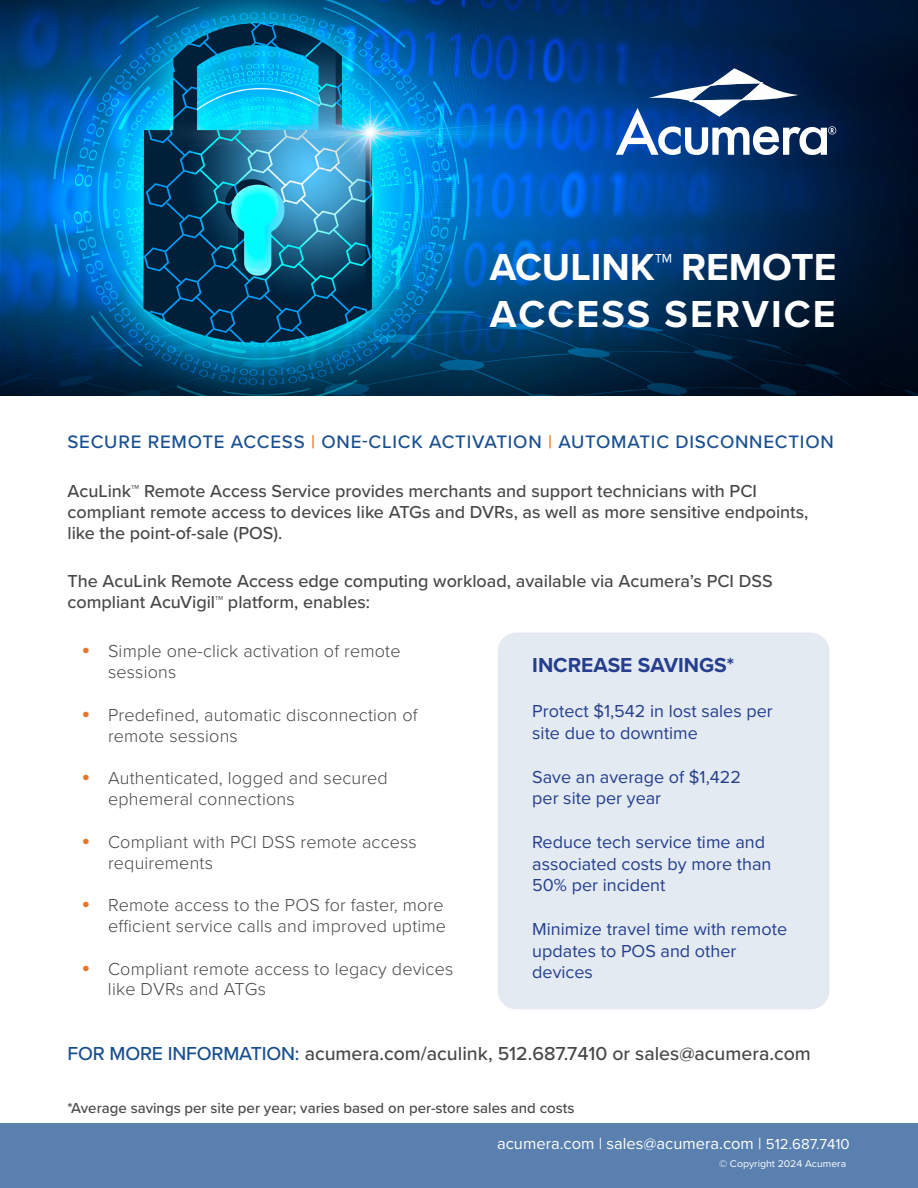
<style>
.page{position:relative;width:918px;height:1188px;background:#fff}
.page>*{position:absolute;margin:0;border:0;box-sizing:border-box;transform-origin:0 0}
.t1{font:700 39px/46.8px "Proxima Nova";letter-spacing:.025em;color:#fff}
.t2{font:700 21px "Proxima Nova";color:#253f8e}
.Intro_Copy{font:500 19.5px "Proxima Nova";color:#464748}
.t3{font:500 18.75px "Proxima Nova";letter-spacing:.04em;color:#194f90}
.t4{font:300 18px/20.9px "Proxima Nova";letter-spacing:.01em;color:#464748}
.Bullets{font:500 18px/21px "Proxima Nova";color:#464748}
.t5{font:18px/21.8px "Proxima Nova";color:#253f8e}
.Caps_Large{font:16.5px "Proxima Nova";color:#fff}
.Bullets-2{font:500 15px "Proxima Nova";color:#464748}
.Caps_Large-2{font:10.05px "Proxima Nova";color:#fff;scale:1.04 1}
.s1{color:#e87524}
.s2{font-size:27px;color:#e87524}
.s3{color:#194f90}
.s4{font-size:15px}
</style>
<div class="page">
<img style="left:0;top:0;width:918px;height:395px">
<div style="left:498px;top:633px;width:331px;height:376px;background:#e3eaf1;border-radius:18px"></div>
<div style="left:498px;top:633px;width:331px;height:376px;border:2px solid #253f8e;border-radius:18px"></div>
<svg style="left:616px;top:68px;width:220px;height:87px"></svg>
<div style="left:0;top:1123px;width:918px;height:65px;background:#5980af"></div>
<p class="t1" style="left:490px;top:243px;width:348px">ACULINK™ REMOTE<br>ACCESS SERVICE</p>
<p class="t3" style="left:68px;top:427px;width:768px">SECURE REMOTE ACCESS <span class="s1">|</span> ONE-CLICK ACTIVATION <span class="s1">|</span> AUTOMATIC DISCONNECTION</p>
<p class="Bullets" style="left:68px;top:480px;width:743px">AcuLink™ Remote Access Service provides merchants and support technicians with PCI compliant remote access to devices like ATGs and DVRs, as well as more sensitive endpoints, like the point-of-sale (POS).</p>
<p class="Bullets" style="left:68px;top:570px;width:707px">The AcuLink Remote Access edge computing workload, available via Acumera’s PCI DSS compliant AcuVigil™ platform, enables:</p>
<p class="t4" style="left:108px;top:640px;width:294px;text-indent:-27px"><span class="s2">•</span> Simple one-click activation of remote sessions</p>
<p class="t4" style="left:108px;top:703px;width:311px;text-indent:-27px"><span class="s2">•</span> Predefined, automatic disconnection of remote sessions</p>
<p class="t4" style="left:108px;top:767px;width:281px;text-indent:-27px"><span class="s2">•</span> Authenticated, logged and secured ephemeral connections</p>
<p class="t4" style="left:108px;top:830px;width:310px;text-indent:-27px"><span class="s2">•</span> Compliant with PCI DSS remote access requirements</p>
<p class="t4" style="left:81px;top:894px;width:367px;text-align:right"><span class="s2">•</span> Remote access to the POS for faster, more efficient service calls and improved uptime</p>
<p class="t4" style="left:108px;top:957px;width:347px;text-indent:-27px"><span class="s2">•</span> Compliant remote access to legacy devices like DVRs and ATGs</p>
<p class="t2" style="left:532px;top:649px;width:204px">INCREASE SAVINGS*</p>
<p class="t5" style="left:532px;top:700px;width:242px">Protect $1,542 in lost sales per site due to downtime</p>
<p class="t5" style="left:532px;top:765px;width:210px">Save an average of $1,422 per site per year</p>
<p class="t5" style="left:532px;top:830px;width:241px">Reduce tech service time and associated costs by more than<br>50% per incident</p>
<p class="t5" style="left:532px;top:917px;width:256px">Minimize travel time with remote updates to POS and other devices</p>
<p class="Intro_Copy" style="left:68px;top:1039px;width:745px"><span class="s3">FOR MORE INFORMATION:</span> acumera.com/aculink, 512.687.7410 or sales@acumera.com</p>
<p class="Bullets-2" style="left:68px;top:1097px;width:509px">*Average savings per site per year; varies based on per-store sales and costs</p>
<p class="Caps_Large" style="left:497px;top:1132px;width:354px">acumera.com | sales@acumera.com | <span class="s4">512.687.7410</span></p>
<p class="Caps_Large-2" style="left:719px;top:1156px;width:124px">© Copyright 2024 Acumera</p>
</div>
